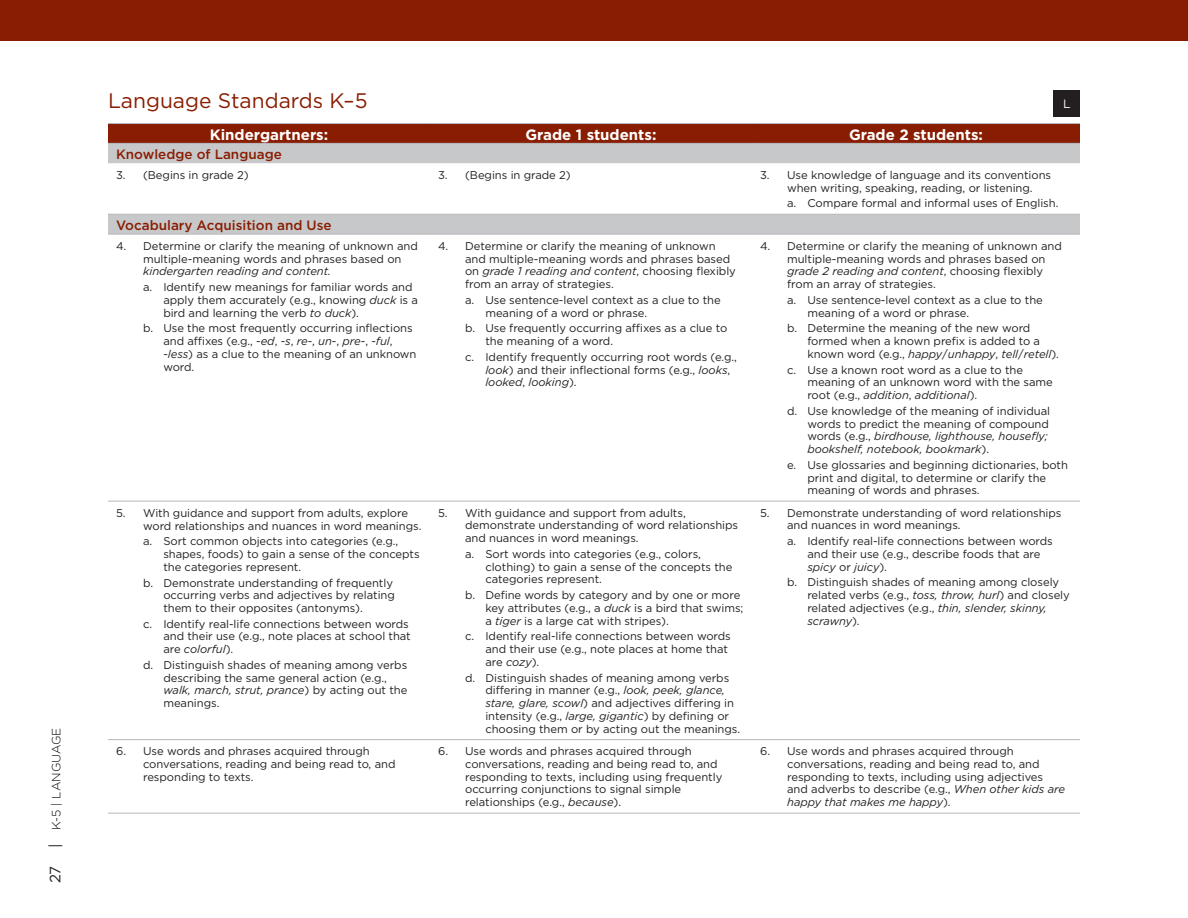
<style>
.page{position:relative;width:1188px;height:918px;background:#fff}
.page>*{position:absolute;margin:0;border:0;box-sizing:border-box;transform-origin:0 0}
.t1{font:21px "Gotham";color:#891d02}
.t2{font:700 15px "Gotham";color:#fff}
.t3{font:500 13.5px "Gotham";color:#891d02}
.t4{font:300 12px "Gotham";color:#000}
.t5{font:12px "Gotham";color:#fff}
.t6{font:11.25px/12.8px "Gotham";letter-spacing:-.005em;color:#231f20}
.t7{font:italic 11.25px "Gotham";letter-spacing:-.005em;color:#231f20}
.s1{font-weight:400;font-size:15px;color:#231f20}
.s2{font-style:italic}
</style>
<div class="page">
<div style="left:0;top:0;width:1188px;height:41px;background:#891d02"></div>
<div style="left:1054px;top:90px;width:26px;height:26px;background:#231f20"></div>
<div style="left:108px;top:124px;width:972px;height:19px;background:#891d02"></div>
<svg style="left:108px;top:144px;width:972px;height:90px"></svg>
<hr style="left:108px;top:123px;width:322px;height:1px;background:#b5b7bb">
<hr style="left:430px;top:123px;width:322px;height:1px;background:#b5b7bb">
<hr style="left:752px;top:123px;width:328px;height:1px;background:#b5b7bb">
<hr style="left:108px;top:143px;width:322px;height:1px;background:#b5b7bb">
<hr style="left:430px;top:143px;width:322px;height:1px;background:#b5b7bb">
<hr style="left:752px;top:143px;width:328px;height:1px;background:#b5b7bb">
<hr style="left:108px;top:214px;width:322px;height:1px;background:#b5b7bb">
<hr style="left:430px;top:214px;width:322px;height:1px;background:#b5b7bb">
<hr style="left:752px;top:214px;width:328px;height:1px;background:#b5b7bb">
<hr style="left:108px;top:234px;width:322px;height:1px;background:#b5b7bb">
<hr style="left:430px;top:234px;width:322px;height:1px;background:#b5b7bb">
<hr style="left:752px;top:234px;width:328px;height:1px;background:#b5b7bb">
<hr style="left:108px;top:501px;width:322px;height:1px;background:#b5b7bb">
<hr style="left:430px;top:501px;width:322px;height:1px;background:#b5b7bb">
<hr style="left:752px;top:501px;width:328px;height:1px;background:#b5b7bb">
<hr style="left:108px;top:739px;width:322px;height:1px;background:#b5b7bb">
<hr style="left:430px;top:739px;width:322px;height:1px;background:#b5b7bb">
<hr style="left:752px;top:739px;width:328px;height:1px;background:#b5b7bb">
<hr style="left:108px;top:813px;width:322px;height:1px;background:#b5b7bb">
<hr style="left:430px;top:813px;width:322px;height:1px;background:#b5b7bb">
<hr style="left:752px;top:813px;width:328px;height:1px;background:#b5b7bb">
<p class="t4" style="left:49px;top:883px;width:155px;rotate:-90deg"><span class="s1">27 |</span> K-5 | lan guage</p>
<h1 class="t1" style="left:108px;top:87px;width:261px">Language Standards K–5</h1>
<p class="t5" style="left:1063px;top:96px;width:9px">l</p>
<h2 class="t2" style="left:210px;top:124px;width:120px">Kindergartners:</h2>
<h2 class="t2" style="left:526px;top:124px;width:132px">Grade 1 students:</h2>
<h2 class="t2" style="left:849px;top:124px;width:136px">Grade 2 students:</h2>
<p class="t3" style="left:116px;top:145px;width:167px">Knowledge of Language</p>
<p class="t6" style="left:116px;top:168px;width:134px">3. (Begins in grade 2)</p>
<p class="t6" style="left:438px;top:168px;width:134px">3. (Begins in grade 2)</p>
<p class="t6" style="left:787px;top:168px;width:266px;text-indent:-27px">3. Use knowledge of language and its conventions when writing, speaking, reading, or listening.</p>
<p class="t6" style="left:787px;top:197px;width:273px">a. Compare formal and informal uses of English.</p>
<p class="t3" style="left:116px;top:216px;width:217px">Vocabulary Acquisition and Use</p>
<p class="t6" style="left:143px;top:239px;width:276px;text-indent:-27px">4. Determine or clarify the meaning of unknown and multiple-meaning words and phrases based on</p>
<p class="t7" style="left:143px;top:264px;width:190px">kindergarten reading and content.</p>
<p class="t6" style="left:163px;top:281px;width:256px;text-indent:-20px">a. Identify new meanings for familiar words and apply them accurately (e.g., knowing <span class="s2">duck</span> is a bird and learning the verb <span class="s2">to duck</span>).</p>
<p class="t6" style="left:163px;top:322px;width:255px;text-indent:-20px">b. Use the most frequently occurring inflections and affixes (e.g., -<span class="s2">ed</span>, -<span class="s2">s</span>, <span class="s2">re</span>-, <span class="s2">un</span>-, <span class="s2">pre</span>-, -<span class="s2">ful</span>, -<span class="s2">less</span>) as a clue to the meaning of an unknown word.</p>
<p class="t6" style="left:787px;top:239px;width:276px;text-indent:-27px">4. Determine or clarify the meaning of unknown and multiple-meaning words and phrases based on <span class="s2">grade 2 reading and content</span>, choosing flexibly from an array of strategies.</p>
<p class="t6" style="left:807px;top:293px;width:237px;text-indent:-20px">a. Use sentence-level context as a clue to the meaning of a word or phrase.</p>
<p class="t6" style="left:807px;top:322px;width:253px;text-indent:-20px">b. Determine the meaning of the new word formed when a known prefix is added to a known word (e.g., <span class="s2">happy</span>/<span class="s2">unhappy</span>, <span class="s2">tell</span>/<span class="s2">retell</span>).</p>
<p class="t6" style="left:807px;top:363px;width:247px;text-indent:-20px">c. Use a known root word as a clue to the meaning of an unknown word with the same root (e.g., <span class="s2">addition</span>, <span class="s2">additional</span>).</p>
<p class="t6" style="left:807px;top:404px;width:244px;text-indent:-20px">d. Use knowledge of the meaning of individual words to predict the meaning of compound words (e.g., <span class="s2">birdhouse, lighthouse, housefly; bookshelf, notebook, bookmark</span>).</p>
<p class="t6" style="left:807px;top:458px;width:262px;text-indent:-20px">e. Use glossaries and beginning dictionaries, both print and digital, to determine or clarify the meaning of words and phrases.</p>
<p class="t6" style="left:465px;top:239px;width:272px;text-indent:-27px">4. Determine or clarify the meaning of unknown and multiple-meaning words and phrases based on <span class="s2">grade 1 reading and content</span>, choosing flexibly from an array of strategies.</p>
<p class="t6" style="left:485px;top:293px;width:237px;text-indent:-20px">a. Use sentence-level context as a clue to the meaning of a word or phrase.</p>
<p class="t6" style="left:485px;top:322px;width:243px;text-indent:-20px">b. Use frequently occurring affixes as a clue to the meaning of a word.</p>
<p class="t6" style="left:485px;top:350px;width:253px;text-indent:-20px">c. Identify frequently occurring root words (e.g., <span class="s2">look</span>) and their inflectional forms (e.g., <span class="s2">looks</span>, <span class="s2">looked</span>, <span class="s2">looking</span>).</p>
<p class="t6" style="left:143px;top:506px;width:280px;text-indent:-27px">5. With guidance and support from adults, explore word relationships and nuances in word meanings.</p>
<p class="t6" style="left:163px;top:535px;width:258px;text-indent:-20px">a. Sort common objects into categories (e.g., shapes, foods) to gain a sense of the concepts the categories represent.</p>
<p class="t6" style="left:163px;top:576px;width:233px;text-indent:-20px">b. Demonstrate understanding of frequently occurring verbs and adjectives by relating them to their opposites (antonyms).</p>
<p class="t6" style="left:163px;top:617px;width:249px;text-indent:-20px">c. Identify real-life connections between words and their use (e.g., note places at school that are <span class="s2">colorful</span>).</p>
<p class="t6" style="left:163px;top:658px;width:246px;text-indent:-20px">d. Distinguish shades of meaning among verbs describing the same general action (e.g., <span class="s2">walk, march, strut, prance</span>) by acting out the meanings.</p>
<p class="t6" style="left:465px;top:506px;width:275px;text-indent:-27px">5. With guidance and support from adults, demonstrate understanding of word relationships and nuances in word meanings.</p>
<p class="t6" style="left:485px;top:547px;width:249px;text-indent:-20px">a. Sort words into categories (e.g., colors, clothing) to gain a sense of the concepts the categories represent.</p>
<p class="t6" style="left:485px;top:589px;width:260px;text-indent:-20px">b. Define words by category and by one or more key attributes (e.g., a <span class="s2">duck</span> is a bird that swims; a <span class="s2">tiger</span> is a large cat with stripes).</p>
<p class="t6" style="left:485px;top:630px;width:247px;text-indent:-20px">c. Identify real-life connections between words and their use (e.g., note places at home that are <span class="s2">cozy</span>).</p>
<p class="t6" style="left:485px;top:671px;width:256px;text-indent:-20px">d. Distinguish shades of meaning among verbs differing in manner (e.g., <span class="s2">look, peek, glance, stare, glare, scowl</span>) and adjectives differing in intensity (e.g., <span class="s2">large, gigantic</span>) by defining or choosing them or by acting out the meanings.</p>
<p class="t6" style="left:787px;top:506px;width:276px;text-indent:-27px">5. Demonstrate understanding of word relationships and nuances in word meanings.</p>
<p class="t6" style="left:807px;top:535px;width:247px;text-indent:-20px">a. Identify real-life connections between words and their use (e.g., describe foods that are <span class="s2">spicy</span> or <span class="s2">juicy</span>).</p>
<p class="t6" style="left:807px;top:576px;width:264px;text-indent:-20px">b. Distinguish shades of meaning among closely related verbs (e.g., <span class="s2">toss, throw, hurl</span>) and closely related adjectives (e.g., <span class="s2">thin, slender, skinny, scrawny</span>).</p>
<p class="t6" style="left:143px;top:745px;width:254px;text-indent:-27px">6. Use words and phrases acquired through conversations, reading and being read to, and responding to texts.</p>
<p class="t6" style="left:465px;top:745px;width:259px;text-indent:-27px">6. Use words and phrases acquired through conversations, reading and being read to, and responding to texts, including using frequently occurring conjunctions to signal simple relationships (e.g., <span class="s2">because</span>).</p>
<p class="t6" style="left:787px;top:745px;width:279px;text-indent:-27px">6. Use words and phrases acquired through conversations, reading and being read to, and responding to texts, including using adjectives and adverbs to describe (e.g., <span class="s2">When other kids are happy that makes me happy</span>).</p>
</div>
